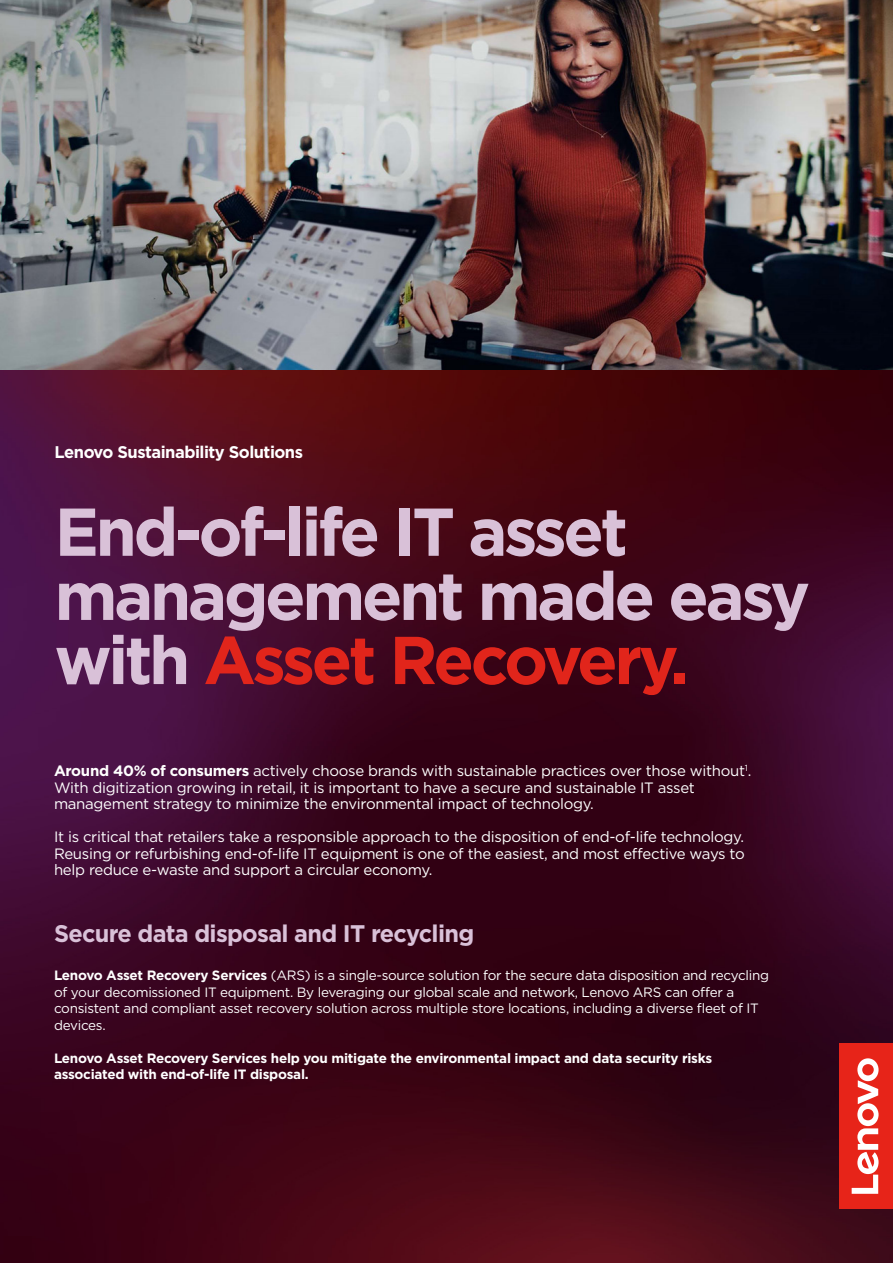
<style>
.page{position:relative;width:893px;height:1263px;background:#fff}
.page>*{position:absolute;margin:0;border:0;box-sizing:border-box;transform-origin:0 0}
.t1{font:700 67.5px/64.2px "Gotham";letter-spacing:-.05em;color:#d9c1d8}
.t2{font:700 24px "Gotham";letter-spacing:-.03em;color:#d9c1d8}
.t3{font:700 16.8px "Gotham";letter-spacing:-.03em;color:#fff}
.t4{font:15px/16.5px "Gotham";letter-spacing:-.02em;color:#fff}
.t5{font:13.5px/16.5px "Gotham";letter-spacing:-.02em;color:#fff}
.t6{font:700 13.5px/16.5px "Gotham";letter-spacing:-.02em;color:#fff}
.s1{color:#e1251b}
.s2{font-weight:700}
</style>
<div class="page">
<img style="left:0;top:370px;width:893px;height:893px">
<div style="left:839px;top:1043px;width:54px;height:166px;background:#e72419"></div>
<svg style="left:852px;top:1058px;width:26px;height:136px"></svg>
<img style="left:0;top:0;width:893px;height:370px">
<p class="t3" style="left:55px;top:441px;width:250px">Lenovo Sustainability Solutions</p>
<p class="t1" style="left:55px;top:499px;width:757px">End-of-life IT asset management made easy with <span class="s1">Asset Recovery.</span></p>
<p class="t4" style="left:54px;top:762px;width:699px"><span class="s2">Around 40% of consumers</span> actively choose brands with sustainable practices over those without<sup>1</sup>.</p>
<p class="t4" style="left:54px;top:779px;width:642px">With digitization growing in retail, it is important to have a secure and sustainable IT asset management strategy to minimize the environmental impact of technology.</p>
<p class="t4" style="left:54px;top:828px;width:692px;text-align:justify">It is critical that retailers take a responsible approach to the disposition of end-of-life technology.<br>Reusing or refurbishing end-of-life IT equipment is one of the easiest, and most effective ways to help reduce e-waste and support a circular economy.</p>
<p class="t2" style="left:54px;top:917px;width:422px">Secure data disposal and IT recycling</p>
<p class="t5" style="left:54px;top:967px;width:717px"><span class="s2">Lenovo Asset Recovery Services</span> (ARS) is a single-source solution for the secure data disposition and recycling of your decomissioned IT equipment. By leveraging our global scale and network, Lenovo ARS can offer a consistent and compliant asset recovery solution across multiple store locations, including a diverse fleet of IT devices.</p>
<p class="t6" style="left:54px;top:1050px;width:660px">Lenovo Asset Recovery Services help you mitigate the environmental impact and data security risks associated with end-of-life IT disposal.</p>
</div>
